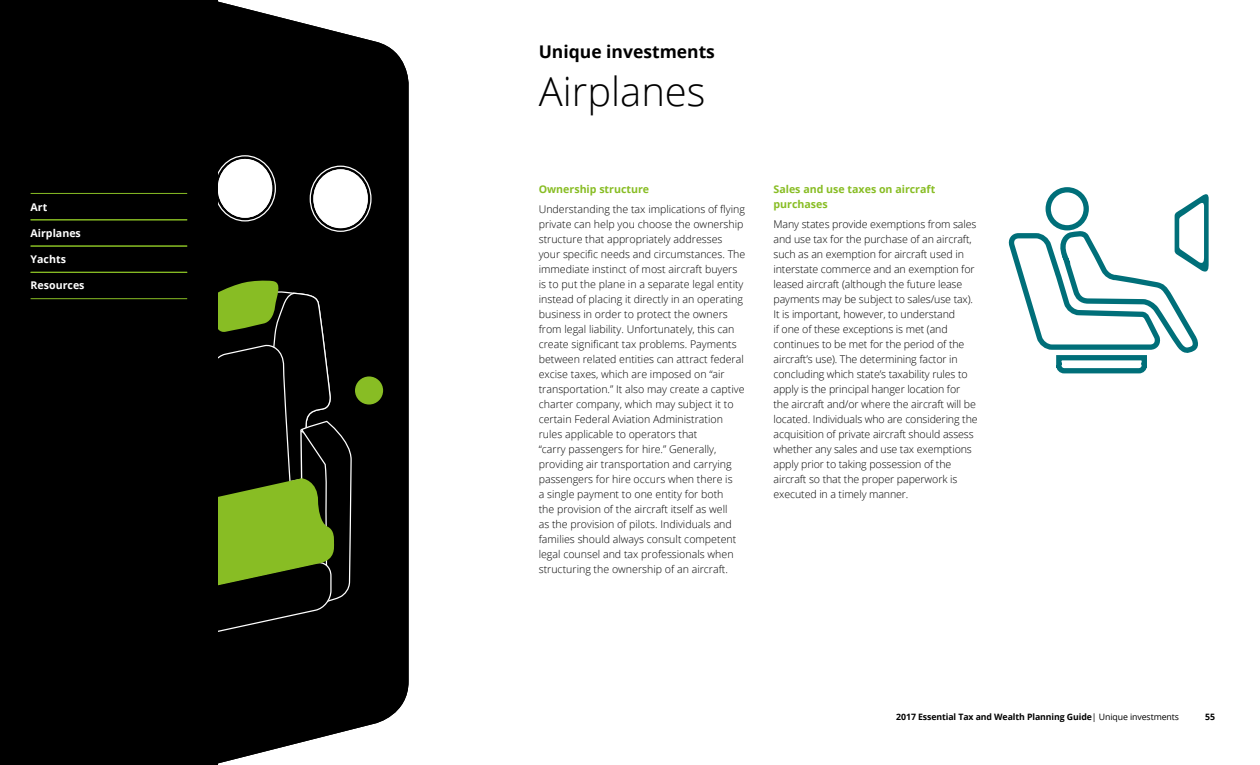
<style>
.page{position:relative;width:1260px;height:765px;background:#fff}
.page>*{position:absolute;margin:0;border:0;box-sizing:border-box;transform-origin:0 0}
.t1{font:300 40px "Open Sans";color:#000}
.t2{font:700 17.5px "Open Sans";color:#000}
.t3{font:300 10.62px/15px "Open Sans";color:#000}
.t4{font:700 10.62px/15px "Open Sans";color:#88bd24}
.t5{font:700 10.62px "Open Sans";color:#fff}
.t6{font:700 8.75px "Open Sans";letter-spacing:-.01em;color:#000}
.s1{font-weight:400}
</style>
<div class="page">
<svg style="left:218px;top:1px;width:191px;height:763px;fill:#000"></svg>
<svg style="left:218px;top:249px;width:134px;height:394px"></svg>
<div style="left:355px;top:376px;width:28px;height:29px;background:#88bd24;border-radius:50%"></div>
<div style="left:218px;top:159px;width:54px;height:59px;background:#fff;border-radius:50%"></div>
<div style="left:214px;top:155px;width:62px;height:67px;border:1px solid #fff;border-radius:50%"></div>
<div style="left:218px;top:159px;width:54px;height:59px;border:4px solid #fff;border-radius:50%"></div>
<div style="left:313px;top:169px;width:55px;height:59px;background:#fff;border-radius:50%"></div>
<div style="left:310px;top:166px;width:62px;height:66px;border:1px solid #fff;border-radius:50%"></div>
<div style="left:313px;top:169px;width:55px;height:59px;border:4px solid #fff;border-radius:50%"></div>
<div style="left:0;top:0;width:218px;height:765px;background:#000"></div>
<hr style="left:31px;top:193px;width:156px;height:1px;background:#88bd24">
<hr style="left:31px;top:220px;width:156px;height:1px;background:#88bd24">
<hr style="left:31px;top:219px;width:156px;height:1px;background:#88bd24">
<hr style="left:31px;top:246px;width:156px;height:1px;background:#88bd24">
<hr style="left:31px;top:272px;width:156px;height:1px;background:#88bd24">
<hr style="left:31px;top:298px;width:156px;height:1px;background:#88bd24">
<div style="left:1046px;top:187px;width:43px;height:43px;border:5px solid #006f79;border-radius:50%"></div>
<svg style="left:1008px;top:190px;width:201px;height:184px"></svg>
<p class="t5" style="left:31px;top:199px;width:18px">Art</p>
<p class="t5" style="left:31px;top:226px;width:52px">Airplanes</p>
<p class="t5" style="left:31px;top:252px;width:37px">Yachts</p>
<p class="t5" style="left:31px;top:278px;width:55px">Resources</p>
<h2 class="t2" style="left:539px;top:40px;width:178px">Unique investments</h2>
<h1 class="t1" style="left:539px;top:64px;width:168px">Airplanes</h1>
<p class="t4" style="left:539px;top:181px;width:112px">Ownership structure</p>
<p class="t3" style="left:539px;top:202px;width:208px">Understanding the tax implications of flying private can help you choose the ownership structure that appropriately addresses your specific needs and circumstances. The immediate instinct of most aircraft buyers is to put the plane in a separate legal entity instead of placing it directly in an operating business in order to protect the owners from legal liability. Unfortunately, this can create significant tax problems. Payments between related entities can attract federal excise taxes, which are imposed on “air transportation.” It also may create a captive charter company, which may subject it to certain Federal Aviation Administration rules applicable to operators that<br>“carry passengers for hire.” Generally, providing air transportation and carrying passengers for hire occurs when there is<br>a single payment to one entity for both<br>the provision of the aircraft itself as well<br>as the provision of pilots. Individuals and families should always consult competent legal counsel and tax professionals when structuring the ownership of an aircraft.</p>
<p class="t4" style="left:774px;top:181px;width:163px">Sales and use taxes on aircraft purchases</p>
<p class="t3" style="left:774px;top:217px;width:206px">Many states provide exemptions from sales and use tax for the purchase of an aircraft, such as an exemption for aircraft used in interstate commerce and an exemption for leased aircraft (although the future lease payments may be subject to sales/use tax).<br>It is important, however, to understand<br>if one of these exceptions is met (and continues to be met for the period of the aircraft’s use). The determining factor in concluding which state’s taxability rules to apply is the principal hanger location for the aircraft and/or where the aircraft will be located. Individuals who are considering the acquisition of private aircraft should assess whether any sales and use tax exemptions apply prior to taking possession of the aircraft so that the proper paperwork is executed in a timely manner.</p>
<p class="t6" style="left:896px;top:711px;width:284px">2017 Essential Tax and Wealth Planning Guide<span class="s1">| Unique investments</span></p>
<p class="t6" style="left:1205px;top:711px;width:11px">55</p>
</div>
